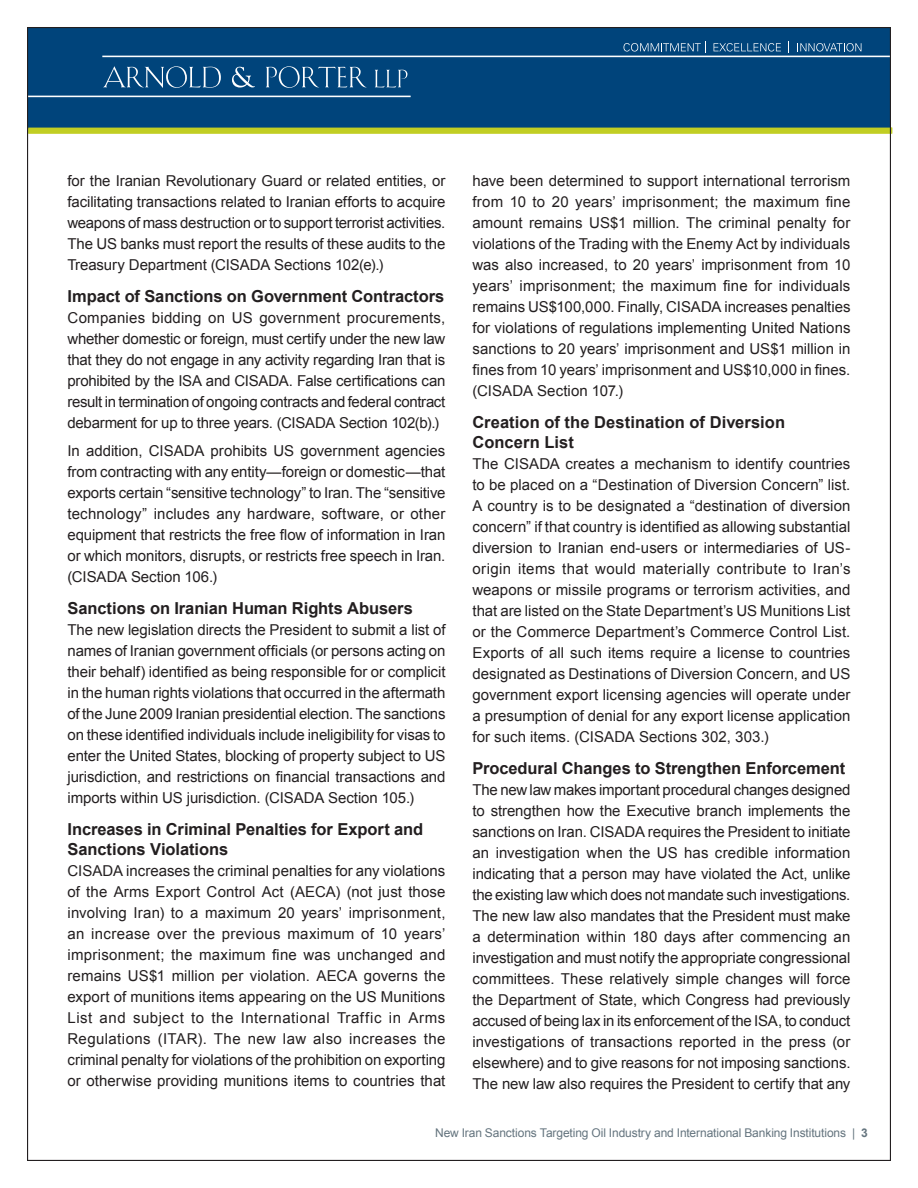
<style>
.page{position:relative;width:918px;height:1188px;background:#fff}
.page>*{position:absolute;margin:0;border:0;box-sizing:border-box;transform-origin:0 0}
.t1{font:700 16.5px/19.8px "Arial";letter-spacing:-.005em;color:#231f20}
.t2{font:15px/21px "Arial";letter-spacing:-.005em;color:#231f20;text-align:justify}
.t3{font:12px "Arial";letter-spacing:-.01em;color:#64747e}
.s1{font-weight:700}
</style>
<div class="page">
<div style="left:27px;top:27px;width:864px;height:101px;background:#00447b;border:2px solid #00447b"></div>
<div style="left:28px;top:128px;width:864px;height:6px;background:#c1ce23"></div>
<hr style="left:102px;top:56px;width:789px;height:1px;background:#fff">
<svg style="left:103px;top:66px;width:118px;height:22px"></svg>
<svg style="left:232px;top:67px;width:23px;height:21px"></svg>
<svg style="left:266px;top:66px;width:101px;height:22px"></svg>
<svg style="left:375px;top:70px;width:32px;height:17px"></svg>
<hr style="left:27px;top:96px;width:384px;height:1px;background:#fff">
<svg style="left:624px;top:42px;width:82px;height:11px"></svg>
<svg style="left:714px;top:43px;width:67px;height:9px"></svg>
<svg style="left:800px;top:43px;width:61px;height:9px"></svg>
<p class="t2" style="left:68px;top:171px;width:380px">for the Iranian Revolutionary Guard or related entities, or facilitating transactions related to Iranian efforts to acquire weapons of mass destruction or to support terrorist activities.<br>The US banks must report the results of these audits to the Treasury Department (CISADA Sections 102(e).)</p>
<p class="t1" style="left:68px;top:287px;width:378px">Impact of Sanctions on Government Contractors</p>
<p class="t2" style="left:68px;top:308px;width:379px">Companies bidding on US government procurements, whether domestic or foreign, must certify under the new law that they do not engage in any activity regarding Iran that is prohibited by the ISA and CISADA. False certifications can result in termination of ongoing contracts and federal contract debarment for up to three years. (CISADA Section 102(b).)</p>
<p class="t2" style="left:68px;top:441px;width:380px">In addition, CISADA prohibits US government agencies from contracting with any entity—foreign or domestic—that exports certain “sensitive technology” to Iran. The “sensitive technology” includes any hardware, software, or other equipment that restricts the free flow of information in Iran or which monitors, disrupts, or restricts free speech in Iran. (CISADA Section 106.)</p>
<p class="t1" style="left:68px;top:599px;width:347px">Sanctions on Iranian Human Rights Abusers</p>
<p class="t2" style="left:68px;top:619px;width:380px">The new legislation directs the President to submit a list of names of Iranian government officials (or persons acting on their behalf) identified as being responsible for or complicit in the human rights violations that occurred in the aftermath of the June 2009 Iranian presidential election. The sanctions on these identified individuals include ineligibility for visas to enter the United States, blocking of property subject to US jurisdiction, and restrictions on financial transactions and imports within US jurisdiction. (CISADA Section 105.)</p>
<p class="t1" style="left:68px;top:820px;width:357px">Increases in Criminal Penalties for Export and<br>Sanctions Violations</p>
<p class="t2" style="left:68px;top:860px;width:380px">CISADA increases the criminal penalties for any violations of the Arms Export Control Act (AECA) (not just those involving Iran) to a maximum 20 years’ imprisonment, an increase over the previous maximum of 10 years’ imprisonment; the maximum fine was unchanged and remains US$1 million per violation. AECA governs the export of munitions items appearing on the US Munitions List and subject to the International Traffic in Arms Regulations (ITAR). The new law also increases the criminal penalty for violations of the prohibition on exporting or otherwise providing munitions items to countries that</p>
<p class="t2" style="left:472px;top:171px;width:380px">have been determined to support international terrorism from 10 to 20 years’ imprisonment; the maximum fine amount remains US$1 million. The criminal penalty for violations of the Trading with the Enemy Act by individuals was also increased, to 20 years’ imprisonment from 10 years’ imprisonment; the maximum fine for individuals remains US$100,000. Finally, CISADA increases penalties for violations of regulations implementing United Nations sanctions to 20 years’ imprisonment and US$1 million in fines from 10 years’ imprisonment and US$10,000 in fines. (CISADA Section 107.)</p>
<p class="t1" style="left:472px;top:413px;width:314px">Creation of the Destination of Diversion<br>Concern List</p>
<p class="t2" style="left:472px;top:454px;width:380px">The CISADA creates a mechanism to identify countries to be placed on a “Destination of Diversion Concern” list.<br>A country is to be designated a “destination of diversion concern” if that country is identified as allowing substantial diversion to Iranian end-users or intermediaries of US&shy;origin items that would materially contribute to Iran’s weapons or missile programs or terrorism activities, and that are listed on the State Department’s US Munitions List or the Commerce Department’s Commerce Control List.<br>Exports of all such items require a license to countries designated as Destinations of Diversion Concern, and US government export licensing agencies will operate under a presumption of denial for any export license application for such items. (CISADA Sections 302, 303.)</p>
<p class="t1" style="left:472px;top:759px;width:374px">Procedural Changes to Strengthen Enforcement</p>
<p class="t2" style="left:472px;top:780px;width:380px">The new law makes important procedural changes designed to strengthen how the Executive branch implements the sanctions on Iran. CISADA requires the President to initiate an investigation when the US has credible information indicating that a person may have violated the Act, unlike the existing law which does not mandate such investigations.<br>The new law also mandates that the President must make a determination within 180 days after commencing an investigation and must notify the appropriate congressional committees. These relatively simple changes will force the Department of State, which Congress had previously accused of being lax in its enforcement of the ISA, to conduct investigations of transactions reported in the press (or elsewhere) and to give reasons for not imposing sanctions.<br>The new law also requires the President to certify that any</p>
<p class="t3" style="left:435px;top:1125px;width:434px">New Iran Sanctions Targeting Oil Industry and International Banking Institutions | <span class="s1">3</span></p>
</div>
